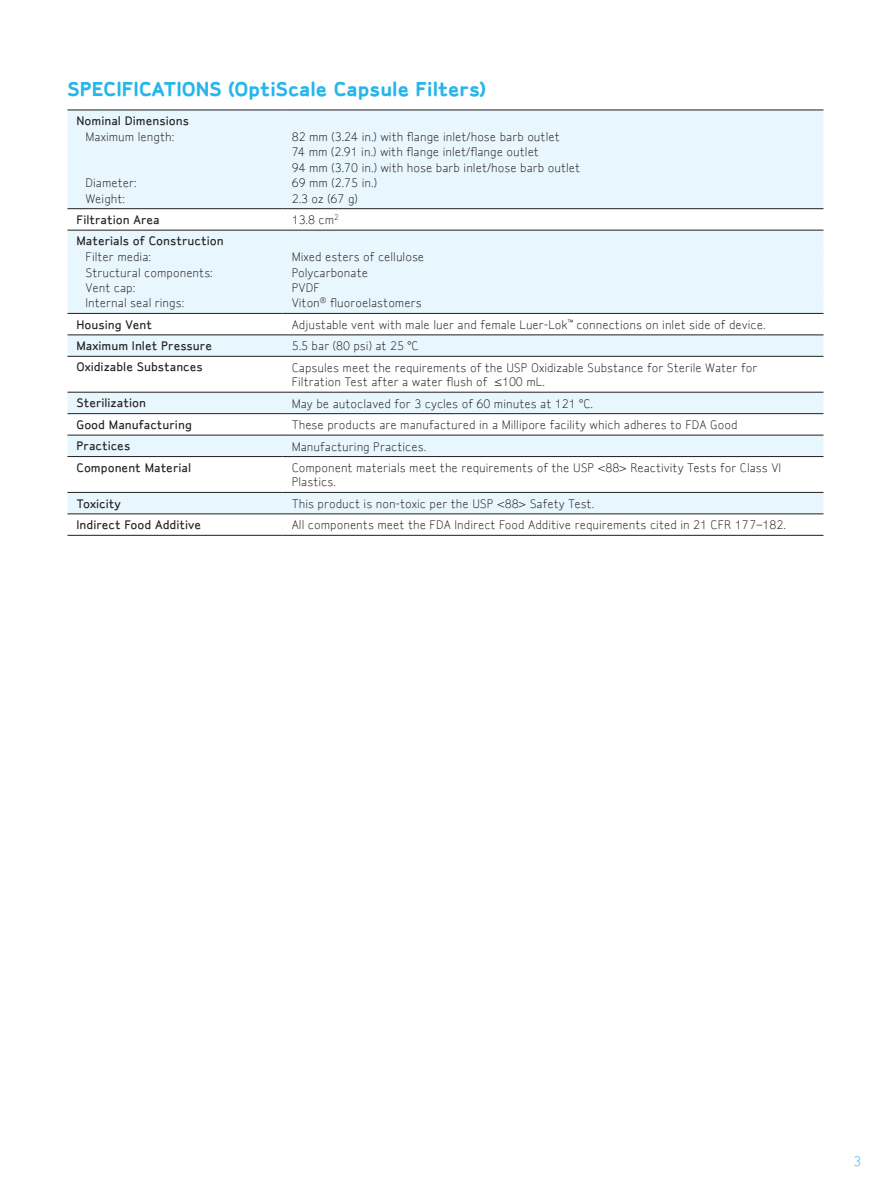
<style>
.page{position:relative;width:891px;height:1188px;background:#fff}
.page>*{position:absolute;margin:0;border:0;box-sizing:border-box;transform-origin:0 0}
.ParagraphHeader1-Dar{font:700 19.5px "Millipore Sylvia XO";color:#26b6ea}
.t1{font:13.5px "Millipore Sylvia XO";color:#2ebdee}
.Table_text{font:12px/14.4px "Millipore Sylvia XO";color:#231f20}
.Table_text-2{font:500 12px "Millipore Sylvia XO";color:#231f20}
</style>
<div class="page">
<div style="left:68px;top:110px;width:756px;height:99px;background:#e8f6fd"></div>
<svg style="left:68px;top:209px;width:756px;height:326px"></svg>
<svg style="left:68px;top:230px;width:756px;height:284px;fill:#e8f6fd"></svg>
<hr style="left:68px;top:110px;width:215px;height:1px;background:#231f20">
<hr style="left:283px;top:110px;width:540px;height:1px;background:#231f20">
<hr style="left:68px;top:208px;width:215px;height:1px;background:#231f20">
<hr style="left:283px;top:208px;width:540px;height:1px;background:#231f20">
<hr style="left:68px;top:335px;width:215px;height:1px;background:#231f20">
<hr style="left:283px;top:335px;width:540px;height:1px;background:#231f20">
<hr style="left:68px;top:356px;width:215px;height:1px;background:#231f20">
<hr style="left:283px;top:356px;width:540px;height:1px;background:#231f20">
<hr style="left:68px;top:392px;width:215px;height:1px;background:#231f20">
<hr style="left:283px;top:392px;width:540px;height:1px;background:#231f20">
<hr style="left:68px;top:413px;width:215px;height:1px;background:#231f20">
<hr style="left:283px;top:413px;width:540px;height:1px;background:#231f20">
<hr style="left:68px;top:435px;width:215px;height:1px;background:#231f20">
<hr style="left:283px;top:435px;width:540px;height:1px;background:#231f20">
<hr style="left:68px;top:456px;width:215px;height:1px;background:#231f20">
<hr style="left:283px;top:456px;width:540px;height:1px;background:#231f20">
<hr style="left:68px;top:492px;width:215px;height:1px;background:#231f20">
<hr style="left:283px;top:492px;width:540px;height:1px;background:#231f20">
<hr style="left:68px;top:514px;width:215px;height:1px;background:#231f20">
<hr style="left:283px;top:514px;width:540px;height:1px;background:#231f20">
<hr style="left:68px;top:535px;width:215px;height:1px;background:#231f20">
<hr style="left:283px;top:535px;width:540px;height:1px;background:#231f20">
<hr style="left:68px;top:230px;width:215px;height:1px;background:#231f20">
<hr style="left:283px;top:230px;width:540px;height:1px;background:#231f20">
<hr style="left:68px;top:313px;width:215px;height:1px;background:#231f20">
<hr style="left:283px;top:313px;width:540px;height:1px;background:#231f20">
<p class="ParagraphHeader1-Dar" style="left:68px;top:77px;width:420px">Specifications (OptiScale Capsule Filters)</p>
<p class="Table_text-2" style="left:76px;top:114px;width:114px">Nominal Dimensions</p>
<p class="Table_text" style="left:86px;top:129px;width:90px">Maximum length:</p>
<p class="Table_text" style="left:292px;top:129px;width:270px">82 mm (3.24 in.) with flange inlet/hose barb outlet</p>
<p class="Table_text" style="left:292px;top:145px;width:249px">74 mm (2.91 in.) with flange inlet/flange outlet</p>
<p class="Table_text" style="left:292px;top:160px;width:290px">94 mm (3.70 in.) with hose barb inlet/hose barb outlet</p>
<p class="Table_text" style="left:86px;top:176px;width:53px">Diameter:</p>
<p class="Table_text" style="left:292px;top:176px;width:87px">69 mm (2.75 in.)</p>
<p class="Table_text" style="left:86px;top:191px;width:41px">Weight:</p>
<p class="Table_text" style="left:292px;top:191px;width:68px">2.3 oz (67 g)</p>
<p class="Table_text-2" style="left:76px;top:212px;width:85px">Filtration Area</p>
<p class="Table_text" style="left:292px;top:213px;width:49px">13.8 cm<sup>2</sup></p>
<p class="Table_text-2" style="left:76px;top:234px;width:149px">Materials of Construction</p>
<p class="Table_text" style="left:86px;top:250px;width:67px">Filter media:</p>
<p class="Table_text" style="left:292px;top:250px;width:134px">Mixed esters of cellulose</p>
<p class="Table_text" style="left:86px;top:265px;width:129px">Structural components:</p>
<p class="Table_text" style="left:292px;top:265px;width:78px">Polycarbonate</p>
<p class="Table_text" style="left:86px;top:280px;width:51px">Vent cap:</p>
<p class="Table_text" style="left:292px;top:280px;width:30px">PVDF</p>
<p class="Table_text" style="left:86px;top:296px;width:100px">Internal seal rings:</p>
<p class="Table_text" style="left:292px;top:296px;width:131px">Viton<sup>®</sup> fluoroelastomers</p>
<p class="Table_text-2" style="left:76px;top:317px;width:77px">Housing Vent</p>
<p class="Table_text" style="left:292px;top:317px;width:475px">Adjustable vent with male luer and female Luer-Lok<sup>™</sup> connections on inlet side of device.</p>
<p class="Table_text-2" style="left:76px;top:339px;width:137px">Maximum Inlet Pressure</p>
<p class="Table_text" style="left:292px;top:339px;width:129px">5.5 bar (80 psi) at 25 °C</p>
<p class="Table_text-2" style="left:76px;top:360px;width:128px">Oxidizable Substances</p>
<p class="Table_text" style="left:292px;top:360px;width:467px">Capsules meet the requirements of the USP Oxidizable Substance for Sterile Water for<br>Filtration Test after a water flush of ≤100 mL.</p>
<p class="Table_text-2" style="left:76px;top:396px;width:71px">Sterilization</p>
<p class="Table_text" style="left:292px;top:396px;width:303px">May be autoclaved for 3 cycles of 60 minutes at 121 °C.</p>
<p class="Table_text-2" style="left:76px;top:417px;width:117px">Good Manufacturing</p>
<p class="Table_text" style="left:292px;top:418px;width:447px">These products are manufactured in a Millipore facility which adheres to FDA Good</p>
<p class="Table_text-2" style="left:76px;top:439px;width:55px">Practices</p>
<p class="Table_text" style="left:292px;top:439px;width:136px">Manufacturing Practices.</p>
<p class="Table_text-2" style="left:76px;top:460px;width:116px">Component Material</p>
<p class="Table_text" style="left:292px;top:461px;width:491px">Component materials meet the requirements of the USP &lt;88&gt; Reactivity Tests for Class VI<br>Plastics.</p>
<p class="Table_text-2" style="left:76px;top:496px;width:46px">Toxicity</p>
<p class="Table_text" style="left:292px;top:496px;width:304px">This product is non-toxic per the USP &lt;88&gt; Safety Test.</p>
<p class="Table_text-2" style="left:76px;top:518px;width:126px">Indirect Food Additive</p>
<p class="Table_text" style="left:292px;top:518px;width:496px">All components meet the FDA Indirect Food Additive requirements cited in 21 CFR 177–182.</p>
<p class="t1" style="left:853px;top:1154px;width:9px">3</p>
</div>
